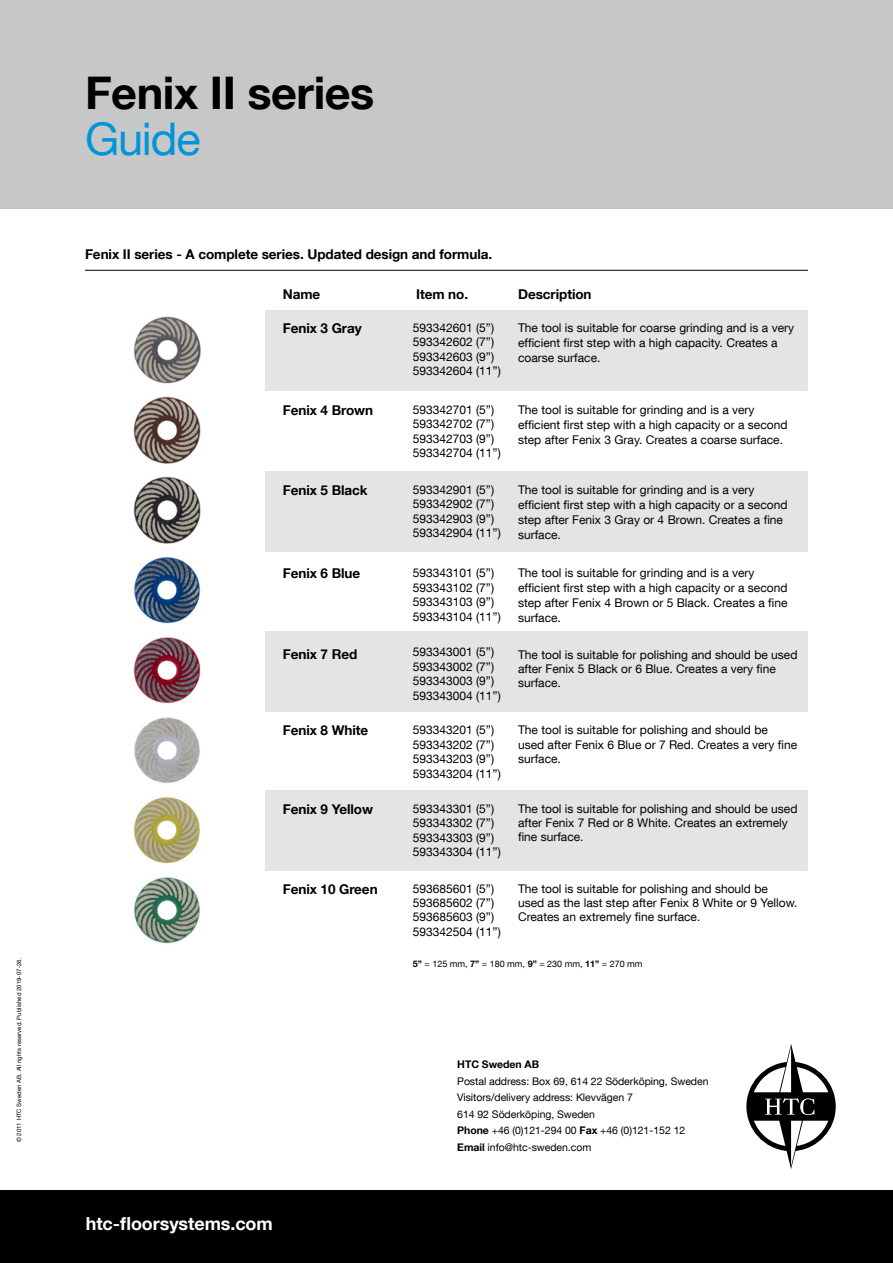
<style>
.page{position:relative;width:893px;height:1263px;background:#fff}
.page>*{position:absolute;margin:0;border:0;box-sizing:border-box;transform-origin:0 0}
.t1{font:700 45px "Helvetica Neue LT Com";letter-spacing:-.01em;color:#000}
.t2{font:45px "Helvetica Neue LT Com";letter-spacing:-.025em;color:#0095d8}
.t3{font:700 18px "Helvetica Neue LT Com";letter-spacing:-.005em;color:#fff}
.t4{font:700 13.5px "Helvetica Neue LT Com";letter-spacing:-.005em;color:#000}
.t5{font:12px/14.4px "Helvetica Neue LT Com";color:#000}
.t6{font:10.5px/16.5px "Helvetica Neue LT Com";letter-spacing:-.005em;color:#000}
.t7{font:700 10.5px "Helvetica Neue LT Com";letter-spacing:-.005em;color:#000}
.t8{font:9px "Helvetica Neue LT Com";color:#000}
.t9{font:6px "Helvetica Neue LT Com";letter-spacing:.005em;color:#000}
.s1{font-weight:700}
</style>
<div class="page">
<div style="left:0;top:0;width:893px;height:208px;background:#c6c7c8"></div>
<div style="left:0;top:1191px;width:893px;height:72px;background:#000"></div>
<svg style="left:746px;top:1044px;width:90px;height:125px"></svg>
<div style="left:265px;top:310px;width:543px;height:80px;background:#e3e4e4"></div>
<div style="left:265px;top:471px;width:543px;height:80px;background:#e3e4e4"></div>
<div style="left:265px;top:632px;width:543px;height:80px;background:#e3e4e4"></div>
<div style="left:265px;top:790px;width:543px;height:80px;background:#e3e4e4"></div>
<hr style="left:85px;top:270px;width:723px;height:1px;background:#000">
<img style="left:133px;top:316px;width:68px;height:628px">
<h1 class="t1" style="left:85px;top:64px;width:291px">Fenix II series</h1>
<h1 class="t2" style="left:85px;top:111px;width:117px">Guide</h1>
<p class="t4" style="left:85px;top:245px;width:409px">Fenix II series - A complete series. Updated design and formula.</p>
<p class="t4" style="left:283px;top:286px;width:39px">Name</p>
<p class="t4" style="left:416px;top:286px;width:54px">Item no.</p>
<p class="t4" style="left:518px;top:286px;width:75px">Description</p>
<p class="t4" style="left:283px;top:320px;width:81px">Fenix 3 Gray</p>
<p class="t5" style="left:413px;top:320px;width:90px">593342601 (5”)<br>593342602 (7”)<br>593342603 (9”)<br>593342604 (11”)</p>
<p class="t5" style="left:518px;top:320px;width:278px;line-height:15px">The tool is suitable for coarse grinding and is a very efficient first step with a high capacity. Creates a coarse surface.</p>
<p class="t4" style="left:283px;top:402px;width:92px">Fenix 4 Brown</p>
<p class="t5" style="left:413px;top:402px;width:90px">593342701 (5”)<br>593342702 (7”)<br>593342703 (9”)<br>593342704 (11”)</p>
<p class="t5" style="left:518px;top:402px;width:271px;line-height:15px">The tool is suitable for grinding and is a very efficient first step with a high capacity or a second step after Fenix 3 Gray. Creates a coarse surface.</p>
<p class="t4" style="left:283px;top:481px;width:86px">Fenix 5 Black</p>
<p class="t5" style="left:413px;top:482px;width:90px">593342901 (5”)<br>593342902 (7”)<br>593342903 (9”)<br>593342904 (11”)</p>
<p class="t5" style="left:518px;top:482px;width:271px;line-height:15px">The tool is suitable for grinding and is a very efficient first step with a high capacity or a second step after Fenix 3 Gray or 4 Brown. Creates a fine surface.</p>
<p class="t4" style="left:283px;top:565px;width:79px">Fenix 6 Blue</p>
<p class="t5" style="left:413px;top:566px;width:90px">593343101 (5”)<br>593343102 (7”)<br>593343103 (9”)<br>593343104 (11”)</p>
<p class="t5" style="left:518px;top:565px;width:271px;line-height:15px">The tool is suitable for grinding and is a very efficient first step with a high capacity or a second step after Fenix 4 Brown or 5 Black. Creates a fine surface.</p>
<p class="t4" style="left:283px;top:646px;width:76px">Fenix 7 Red</p>
<p class="t5" style="left:413px;top:645px;width:90px">593343001 (5”)<br>593343002 (7”)<br>593343003 (9”)<br>593343004 (11”)</p>
<p class="t5" style="left:518px;top:647px;width:281px">The tool is suitable for polishing and should be used after Fenix 5 Black or 6 Blue. Creates a very fine surface.</p>
<p class="t4" style="left:283px;top:722px;width:87px">Fenix 8 White</p>
<p class="t5" style="left:413px;top:722px;width:90px">593343201 (5”)<br>593343202 (7”)<br>593343203 (9”)<br>593343204 (11”)</p>
<p class="t5" style="left:518px;top:722px;width:281px">The tool is suitable for polishing and should be<br>used after Fenix 6 Blue or 7 Red. Creates a very fine surface.</p>
<p class="t4" style="left:283px;top:800px;width:92px">Fenix 9 Yellow</p>
<p class="t5" style="left:413px;top:801px;width:90px">593343301 (5”)<br>593343302 (7”)<br>593343303 (9”)<br>593343304 (11”)</p>
<p class="t5" style="left:518px;top:801px;width:281px">The tool is suitable for polishing and should be used after Fenix 7 Red or 8 White. Creates an extremely fine surface.</p>
<p class="t4" style="left:283px;top:880px;width:96px">Fenix 10 Green</p>
<p class="t5" style="left:413px;top:881px;width:90px">593685601 (5”)<br>593685602 (7”)<br>593685603 (9”)<br>593342504 (11”)</p>
<p class="t5" style="left:518px;top:881px;width:281px">The tool is suitable for polishing and should be<br>used as the last step after Fenix 8 White or 9 Yellow.<br>Creates an extremely fine surface.</p>
<p class="t9" style="left:15px;top:1142px;width:186px;rotate:-90deg">© 2011 HTC Sweden AB, All rights reserved. Published 2019-07-26.</p>
<p class="t8" style="left:413px;top:959px;width:231px"><span class="s1">5”</span> = 125 mm, <span class="s1">7”</span> = 180 mm, <span class="s1">9”</span> = 230 mm, <span class="s1">11”</span> = 270 mm</p>
<p class="t7" style="left:457px;top:1058px;width:83px">HTC Sweden AB</p>
<p class="t6" style="left:457px;top:1073px;width:253px">Postal address: Box 69, 614 22 Söderköping, Sweden Visitors/delivery address: Klevvägen 7<br>614 92 Söderköping, Sweden<br><span class="s1">Phone</span> +46 (0)121-294 00 <span class="s1">Fax</span> +46 (0)121-152 12<br><span class="s1">Email</span> info@htc-sweden.com</p>
<h2 class="t3" style="left:86px;top:1212px;width:189px">htc-floorsystems.com</h2>
</div>
